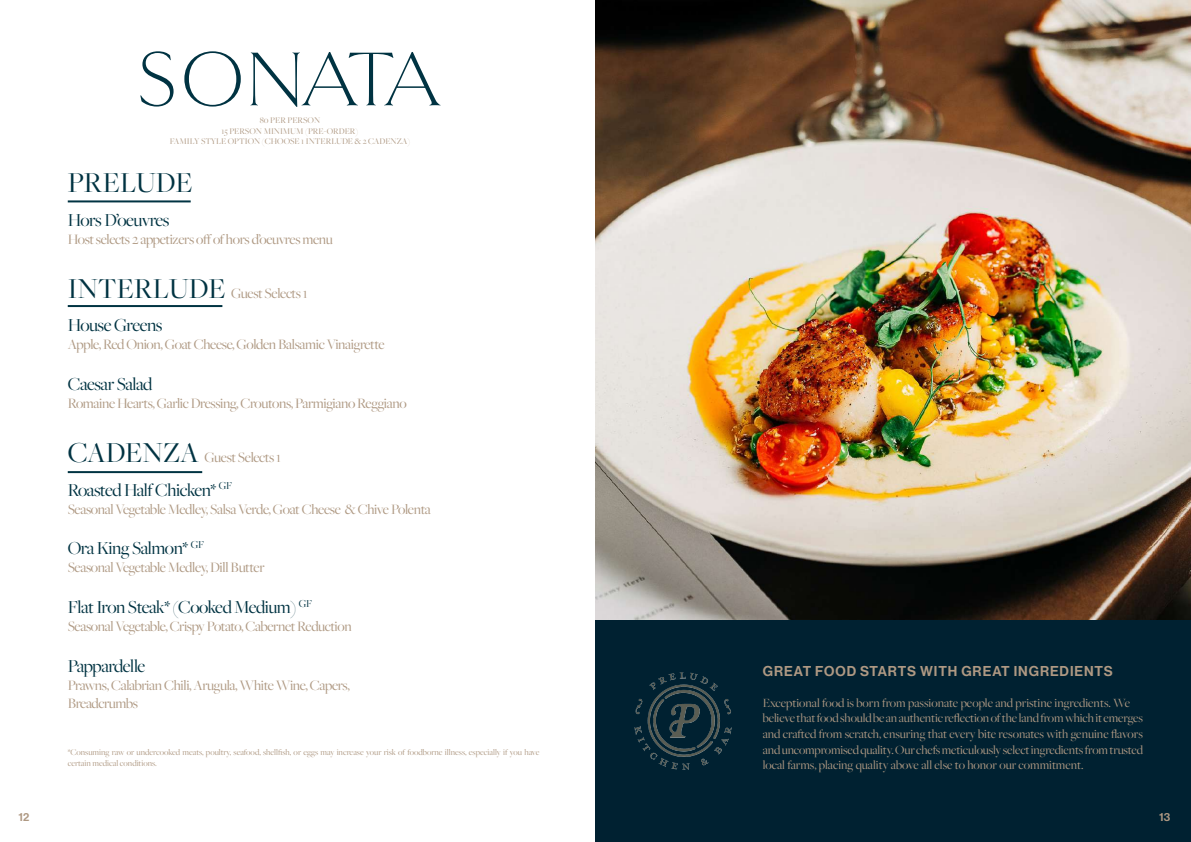
<style>
.page{position:relative;width:1191px;height:842px;background:#fff}
.page>*{position:absolute;margin:0;border:0;box-sizing:border-box;transform-origin:0 0}
.t1{font:300 80px "Goldenbook";letter-spacing:-.025em;color:#003342}
.t2{font:30px "Freight Big Pro";color:#003342}
.t3{font:19px "Freight Big Pro";letter-spacing:-.025em;color:#003342}
.t4{font:15px/18px "Freight Big Pro";letter-spacing:-.025em;color:#af9983}
.t5{font:14px "N Haas Grotesk DS Pro 65 Md";letter-spacing:.065em;color:#af9983}
.t6{font:13px/15.6px "Freight Big Pro";letter-spacing:-.01em;color:#af9983}
.t7{font:11px "N Haas Grotesk DS Pro 65 Md";color:#af9983}
.t8{font:9px/10.8px "Freight Big Pro";color:#af9983;text-align:center}
.s1{font-size:30px;color:#003342}
</style>
<div class="page">
<div style="left:595px;top:0;width:596px;height:842px;background:#002131"></div>
<img style="left:634px;top:672px;width:98px;height:98px">
<img style="left:595px;top:0;width:596px;height:619px">
<hr style="left:68px;top:200px;width:123px;height:2px;background:#003342">
<hr style="left:68px;top:305px;width:154px;height:2px;background:#003342">
<hr style="left:68px;top:471px;width:134px;height:2px;background:#003342">
<h1 class="t1" style="left:135px;top:33px;width:305px">SONATA</h1>
<p class="t8" style="left:170px;top:114px;width:242px">80 PER PERSON<br>15 PERSON MINIMUM (PRE-ORDER)<br>FAMILY STYLE OPTION (CHOOSE 1 INTERLUDE &amp; 2 CADENZA)</p>
<h2 class="t2" style="left:68px;top:163px;width:126px">PRELUDE</h2>
<p class="t3" style="left:68px;top:207px;width:103px">Hors D’oeuvres</p>
<p class="t4" style="left:68px;top:229px;width:267px">Host selects 2 appetizers off of hors d’oeuvres menu</p>
<p class="t4" style="left:68px;top:283px;width:241px"><span class="s1">INTERLUDE</span> Guest Selects 1</p>
<p class="t3" style="left:68px;top:313px;width:96px">House Greens</p>
<p class="t4" style="left:68px;top:335px;width:318px">Apple, Red Onion, Goat Cheese, Golden Balsamic Vinaigrette</p>
<p class="t3" style="left:68px;top:372px;width:86px">Caesar Salad</p>
<p class="t4" style="left:68px;top:394px;width:340px">Romaine Hearts, Garlic Dressing, Croutons, Parmigiano Reggiano</p>
<p class="t4" style="left:68px;top:448px;width:215px"><span class="s1">CADENZA</span> Guest Selects 1</p>
<p class="t3" style="left:68px;top:477px;width:166px">Roasted Half Chicken* <sup>GF</sup></p>
<p class="t4" style="left:68px;top:499px;width:365px">Seasonal Vegetable Medley, Salsa Verde, Goat Cheese &amp; Chive Polenta</p>
<p class="t3" style="left:68px;top:536px;width:138px">Ora King Salmon* <sup>GF</sup></p>
<p class="t4" style="left:68px;top:558px;width:198px">Seasonal Vegetable Medley, Dill Butter</p>
<p class="t3" style="left:68px;top:595px;width:246px">Flat Iron Steak* (Cooked Medium) <sup>GF</sup></p>
<p class="t4" style="left:68px;top:617px;width:285px">Seasonal Vegetable, Crispy Potato, Cabernet Reduction</p>
<p class="t3" style="left:68px;top:654px;width:79px">Pappardelle</p>
<p class="t4" style="left:68px;top:676px;width:284px">Prawns, Calabrian Chili, Arugula, White Wine, Capers,<br>Breadcrumbs</p>
<p class="t8" style="left:68px;top:746px;width:473px;text-align:left">*Consuming raw or undercooked meats, poultry, seafood, shellfish, or eggs may increase your risk of foodborne illness, especially if you have certain medical conditions.</p>
<p class="t5" style="left:763px;top:663px;width:351px">GREAT FOOD STARTS WITH GREAT INGREDIENTS</p>
<p class="t6" style="left:762px;top:694px;width:382px">Exceptional food is born from passionate people and pristine ingredients. We believe that food should be an authentic reflection of the land from which it emerges and crafted from scratch, ensuring that every bite resonates with genuine flavors and uncompromised quality. Our chefs meticulously select ingredients from trusted local farms, placing quality above all else to honor our commitment.</p>
<p class="t7" style="left:19px;top:811px;width:12px">12</p>
<p class="t7" style="left:1159px;top:811px;width:13px">13</p>
</div>
